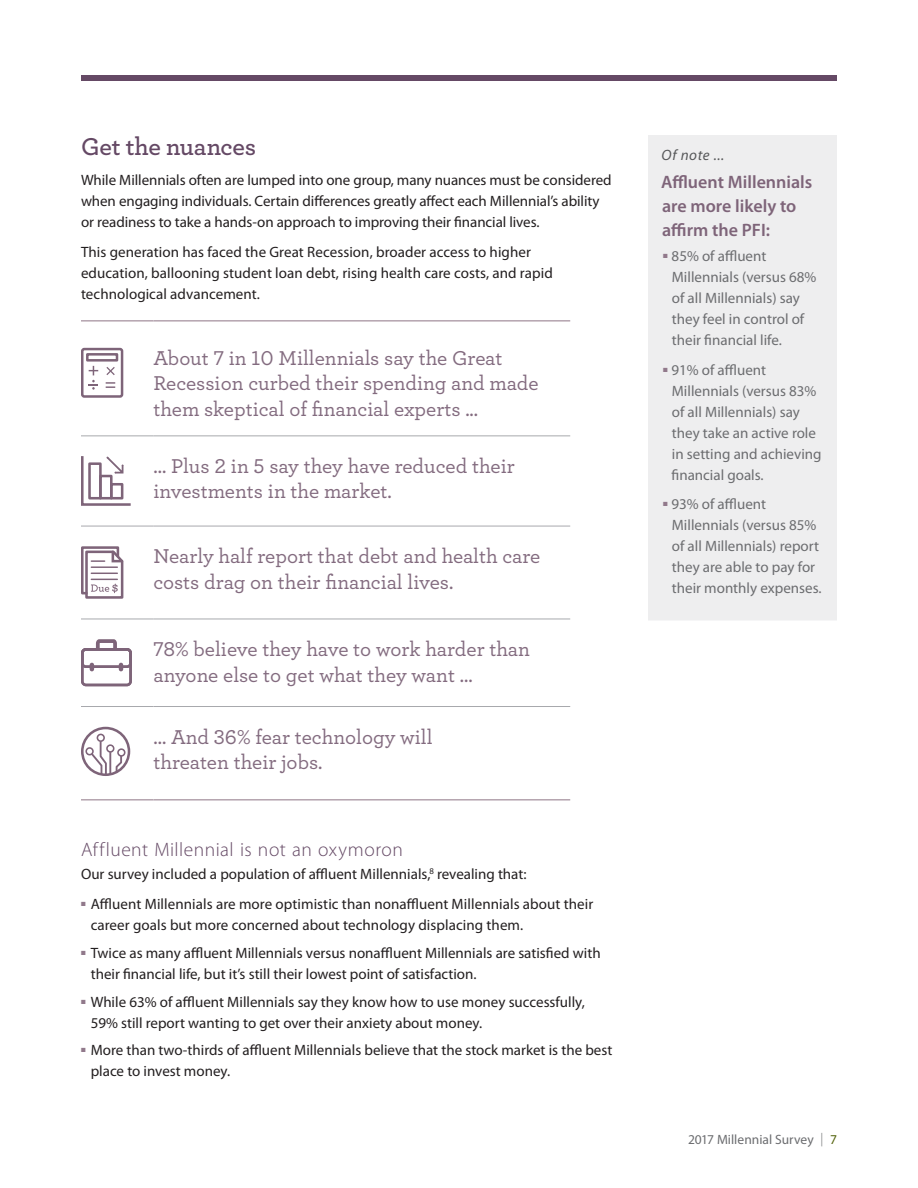
<style>
.page{position:relative;width:918px;height:1188px;background:#fff}
.page>*{position:absolute;margin:0;border:0;box-sizing:border-box;transform-origin:0 0}
.t1{font:600 25.5px "Archer";letter-spacing:-.01em;color:#654965}
.t2{font:500 21px/25.5px "Archer";color:#836b7f}
.t3{font:300 19.5px "Myriad Pro";letter-spacing:.025em;color:#654965}
.t4{font:600 18px/24px "Myriad Pro";color:#7e6479}
.t5{font:15px/21px "Myriad Pro";color:#231f20}
.t6{font:15px/21px "Myriad Pro";color:#6c6d70}
.t7{font:italic 15px "Myriad Pro";letter-spacing:.04em;color:#57585a}
.t8{font:13.5px "Myriad Pro";color:#6c6d70}
.s1{font-weight:300}
.s2{color:#55640e}
</style>
<div class="page">
<div style="left:81px;top:76px;width:756px;height:5px;background:#654965"></div>
<hr style="left:81px;top:436px;width:72px;height:1px;background:#a8a9ad">
<hr style="left:153px;top:436px;width:417px;height:1px;background:#a8a9ad">
<hr style="left:81px;top:526px;width:72px;height:1px;background:#a8a9ad">
<hr style="left:153px;top:526px;width:417px;height:1px;background:#a8a9ad">
<hr style="left:81px;top:619px;width:72px;height:1px;background:#a8a9ad">
<hr style="left:153px;top:619px;width:417px;height:1px;background:#a8a9ad">
<hr style="left:81px;top:706px;width:72px;height:1px;background:#a8a9ad">
<hr style="left:153px;top:706px;width:417px;height:1px;background:#a8a9ad">
<hr style="left:81px;top:320px;width:72px;height:2px;background:#b4a3ae">
<hr style="left:153px;top:320px;width:417px;height:2px;background:#b4a3ae">
<hr style="left:81px;top:799px;width:72px;height:2px;background:#b4a3ae">
<hr style="left:153px;top:799px;width:417px;height:2px;background:#b4a3ae">
<div style="left:81px;top:348px;width:42px;height:50px;border:3px solid #7e6479;border-radius:2px"></div>
<svg style="left:89px;top:366px;width:9px;height:24px"></svg>
<svg style="left:106px;top:382px;width:9px;height:6px"></svg>
<svg style="left:106px;top:367px;width:9px;height:8px"></svg>
<div style="left:86px;top:353px;width:32px;height:9px;border:3px solid #7e6479"></div>
<svg style="left:81px;top:456px;width:50px;height:50px"></svg>
<svg style="left:81px;top:546px;width:42px;height:53px"></svg>
<svg style="left:95px;top:639px;width:22px;height:9px"></svg>
<div style="left:81px;top:648px;width:51px;height:38px;border:3px solid #7e6479;border-radius:4px"></div>
<div style="left:81px;top:648px;width:51px;height:20px;border:3px solid #7e6479;border-radius:4px"></div>
<svg style="left:90px;top:665px;width:4px;height:4px"></svg>
<svg style="left:119px;top:665px;width:4px;height:4px"></svg>
<div style="left:81px;top:727px;width:49px;height:49px;border:3px solid #7e6479;border-radius:50%"></div>
<div style="left:85px;top:747px;width:9px;height:8px;border:2px solid #7e6479;border-radius:50%"></div>
<div style="left:97px;top:734px;width:8px;height:8px;border:2px solid #7e6479;border-radius:50%"></div>
<div style="left:106px;top:744px;width:8px;height:9px;border:2px solid #7e6479;border-radius:50%"></div>
<div style="left:117px;top:748px;width:9px;height:9px;border:2px solid #7e6479;border-radius:50%"></div>
<svg style="left:89px;top:739px;width:19px;height:37px"></svg>
<hr style="left:109px;top:752px;width:2px;height:22px;background:#7e6479">
<svg style="left:115px;top:754px;width:8px;height:20px"></svg>
<div style="left:648px;top:135px;width:189px;height:485px;background:#eeeeef"></div>
<h3 class="t1" style="left:81px;top:128px;width:177px">Get the nuances</h3>
<p class="t5" style="left:81px;top:170px;width:532px">While Millennials often are lumped into one group, many nuances must be considered when engaging individuals. Certain differences greatly affect each Millennial’s ability or readiness to take a hands-on approach to improving their financial lives.</p>
<p class="t5" style="left:81px;top:241px;width:473px">This generation has faced the Great Recession, broader access to higher education, ballooning student loan debt, rising health care costs, and rapid technological advancement.</p>
<p class="t2" style="left:153px;top:344px;width:387px">About 7 in 10 Millennials say the Great<br>Recession curbed their spending and made them skeptical of financial experts ...</p>
<p class="t2" style="left:153px;top:452px;width:363px">... Plus 2 in 5 say they have reduced their investments in the market.</p>
<p class="t2" style="left:153px;top:542px;width:389px">Nearly half report that debt and health care costs drag on their financial lives.</p>
<p class="t2" style="left:153px;top:635px;width:378px">78% believe they have to work harder than anyone else to get what they want ...</p>
<p class="t2" style="left:153px;top:723px;width:281px">... And 36% fear technology will threaten their jobs.</p>
<h2 class="t3" style="left:81px;top:839px;width:323px">Affluent Millennial is not an oxymoron</h2>
<p class="t5" style="left:81px;top:864px;width:447px">Our survey included a population of affluent Millennials,<sup>8</sup> revealing that:</p>
<p class="t5" style="left:91px;top:894px;width:504px;text-indent:-10px"><sup>■■</sup> Affluent Millennials are more optimistic than nonaffluent Millennials about their career goals but more concerned about technology displacing them.</p>
<p class="t5" style="left:91px;top:943px;width:512px;text-indent:-10px"><sup>■■</sup> Twice as many affluent Millennials versus nonaffluent Millennials are satisfied with their financial life, but it’s still their lowest point of satisfaction.</p>
<p class="t5" style="left:91px;top:991px;width:496px;text-indent:-10px"><sup>■■</sup> While 63% of affluent Millennials say they know how to use money successfully,<br>59% still report wanting to get over their anxiety about money.</p>
<p class="t5" style="left:91px;top:1040px;width:523px;text-indent:-10px"><sup>■■</sup> More than two-thirds of affluent Millennials believe that the stock market is the best place to invest money.</p>
<p class="t7" style="left:662px;top:147px;width:64px">Of note ...</p>
<h3 class="t4" style="left:661px;top:170px;width:153px">Affluent Millennials are more likely to affirm the PFI:</h3>
<p class="t6" style="left:672px;top:246px;width:146px;text-indent:-9px"><sup>■■</sup> 85% of affluent<br>Millennials (versus 68% of all Millennials) say they feel in control of their financial life.</p>
<p class="t6" style="left:672px;top:360px;width:152px;text-indent:-8px"><sup>■■</sup> 91% of affluent<br>Millennials (versus 83% of all Millennials) say they take an active role in setting and achieving financial goals.</p>
<p class="t6" style="left:672px;top:494px;width:151px;text-indent:-9px"><sup>■■</sup> 93% of affluent<br>Millennials (versus 85% of all Millennials) report they are able to pay for their monthly expenses.</p>
<p class="t8" style="left:688px;top:1132px;width:150px">2017 Millennial Survey <span class="s1">|</span> <span class="s2">7</span></p>
</div>
